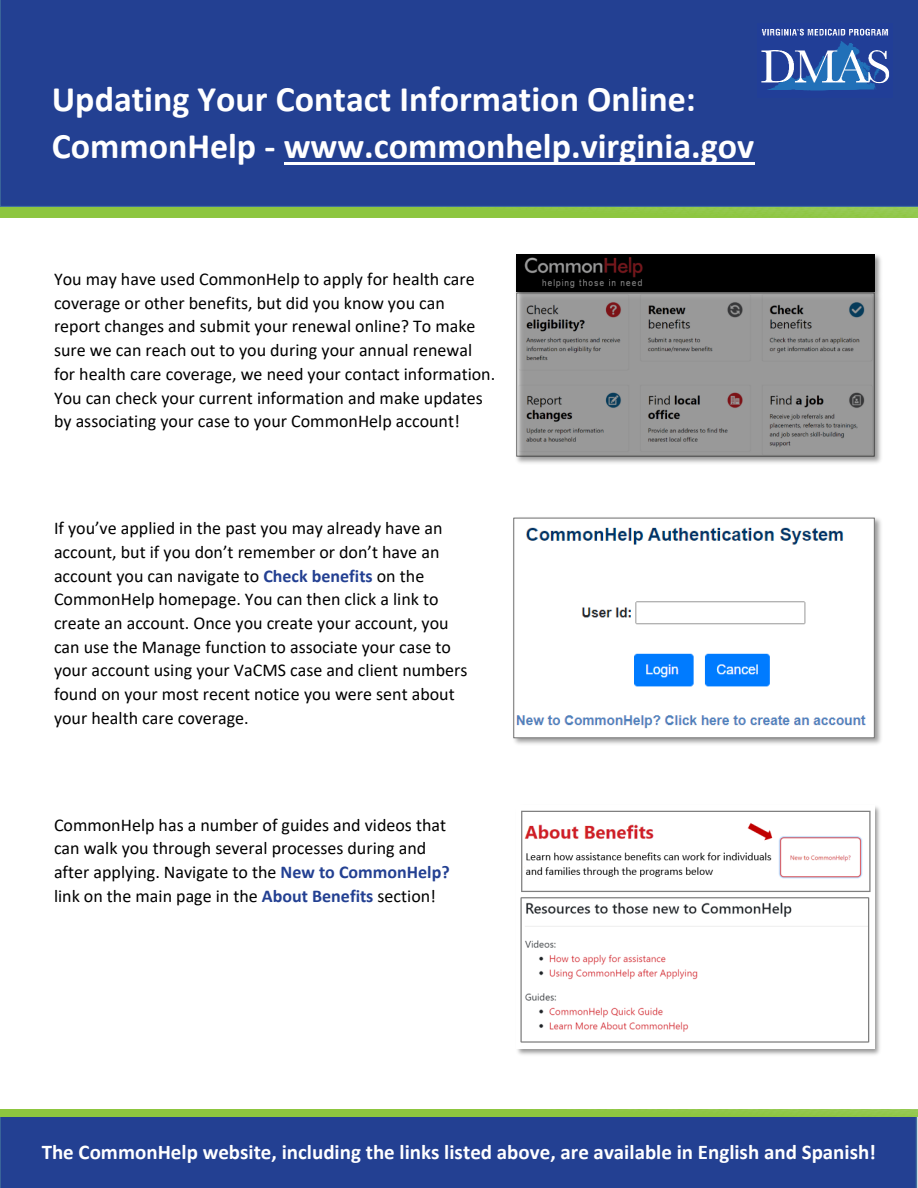
<style>
.page{position:relative;width:918px;height:1188px;background:#fff}
.page>*{position:absolute;margin:0;border:0;box-sizing:border-box;transform-origin:0 0}
.t1{font:700 36px/47.4px "Calibri";color:#fff}
.t2{font:700 21px "Calibri";color:#fff}
.t3{font:18px/23.7px "Calibri";color:#000}
.s1{font-weight:700;color:#234092}
</style>
<div class="page">
<img style="left:517px;top:806px;width:363px;height:249px">
<div style="left:0;top:0;width:918px;height:207px;background:#234092"></div>
<img style="left:758px;top:24px;width:135px;height:74px">
<hr style="left:284px;top:162px;width:470px;height:3px;background:#fff">
<img style="left:0;top:207px;width:918px;height:10px">
<img style="left:513px;top:517px;width:368px;height:227px">
<img style="left:515px;top:520px;width:358px;height:216px">
<div style="left:513px;top:518px;width:362px;height:220px;border:1px solid #7f7f7f"></div>
<img style="left:517px;top:806px;width:357px;height:243px">
<img style="left:516px;top:254px;width:365px;height:209px">
<div style="left:0;top:1117px;width:917px;height:71px;background:#234092"></div>
<img style="left:0;top:1110px;width:918px;height:7px">
<h1 class="t1" style="left:52px;top:75px;width:704px">Updating Your Contact Information Online:<br>CommonHelp - www.commonhelp.virginia.gov</h1>
<p class="t3" style="left:54px;top:267px;width:443px">You may have used CommonHelp to apply for health care coverage or other benefits, but did you know you can report changes and submit your renewal online? To make sure we can reach out to you during your annual renewal for health care coverage, we need your contact information.<br>You can check your current information and make updates by associating your case to your CommonHelp account!</p>
<p class="t3" style="left:54px;top:516px;width:415px">If you’ve applied in the past you may already have an account, but if you don’t remember or don’t have an account you can navigate to <span class="s1">Check benefits</span> on the CommonHelp homepage. You can then click a link to create an account. Once you create your account, you can use the Manage function to associate your case to your account using your VaCMS case and client numbers found on your most recent notice you were sent about your health care coverage.</p>
<p class="t3" style="left:54px;top:812px;width:397px">CommonHelp has a number of guides and videos that can walk you through several processes during and after applying. Navigate to the <span class="s1">New to CommonHelp? </span>link on the main page in the <span class="s1">About Benefits</span> section!</p>
<p class="t2" style="left:42px;top:1137px;width:836px">The CommonHelp website, including the links listed above, are available in English and Spanish!</p>
</div>
